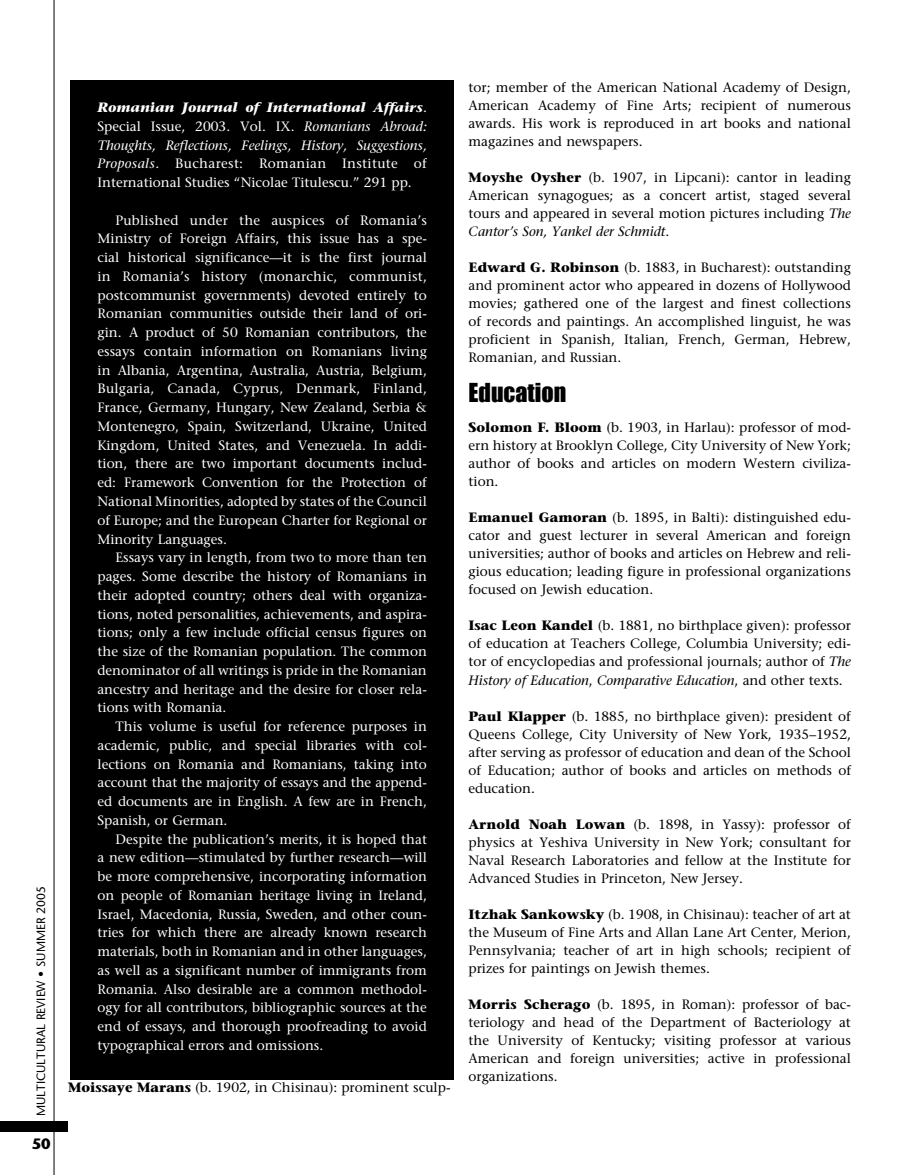
<style>
.page{position:relative;width:905px;height:1175px;background:#fff}
.page>*{position:absolute;margin:0;border:0;box-sizing:border-box;transform-origin:0 0}
.t1{font:24px "Impact";color:#000}
.t2{font:700 15px "Stone Sans";color:#000}
.t3{font:13.5px/18.8px "Stone Serif";color:#fff;text-align:justify}
.t4{font:13.5px/18px "Stone Serif";color:#000;text-align:justify}
.t5{font:12px "Stone Sans";color:#000}
.s1{font-weight:700;font-style:italic}
.s2{font-style:italic}
.s3{font-weight:700}
</style>
<div class="page">
<div style="left:0;top:1121px;width:68px;height:11px;background:#000"></div>
<hr style="left:54px;top:0;width:1px;height:1174px;background:#000">
<div style="left:70px;top:80px;width:383px;height:999px;background:#000"></div>
<p class="t5" style="left:34px;top:1116px;width:232px;rotate:-90deg">MultiCultural Review • Summ er 2005</p>
<p class="t2" style="left:32px;top:1134px;width:20px">50</p>
<p class="t3" style="left:97px;top:98px;width:331px"><span class="s1">Romanian Journal of International Affairs</span>.<br>Special Issue, 2003. Vol. IX. <span class="s2">Romanians Abroad:<br>Thoughts, Reflections, Feelings, History, Suggestions, Proposals</span>. Bucharest: Romanian Institute of International Studies “Nicolae Titulescu.” 291 pp.</p>
<p class="t3" style="left:97px;top:210px;width:331px;text-indent:18px">Published under the auspices of Romania’s Ministry of Foreign Affairs, this issue has a spe&shy;cial historical significance—it is the first journal in Romania’s history (monarchic, communist, postcommunist governments) devoted entirely to Romanian communities outside their land of ori&shy;gin. A product of 50 Romanian contributors, the essays contain information on Romanians living in Albania, Argentina, Australia, Austria, Belgium, Bulgaria, Canada, Cyprus, Denmark, Finland, France, Germany, Hungary, New Zealand, Serbia &amp; Montenegro, Spain, Switzerland, Ukraine, United Kingdom, United States, and Venezuela. In addi&shy;tion, there are two important documents includ&shy;ed: Framework Convention for the Protection of National Minorities, adopted by states of the Council of Europe; and the European Charter for Regional or Minority Languages.</p>
<p class="t3" style="left:97px;top:548px;width:331px;text-indent:18px">Essays vary in length, from two to more than ten pages. Some describe the history of Romanians in their adopted country; others deal with organiza&shy;tions, noted personalities, achievements, and aspira&shy;tions; only a few include official census figures on the size of the Romanian population. The common denominator of all writings is pride in the Romanian ancestry and heritage and the desire for closer rela&shy;tions with Romania.</p>
<p class="t3" style="left:97px;top:717px;width:331px;text-indent:18px">This volume is useful for reference purposes in academic, public, and special libraries with col&shy;lections on Romania and Romanians, taking into account that the majority of essays and the append&shy;ed documents are in English. A few are in French, Spanish, or German.</p>
<p class="t3" style="left:97px;top:829px;width:331px;text-indent:18px">Despite the publication’s merits, it is hoped that a new edition—stimulated by further research—will be more comprehensive, incorporating information on people of Romanian heritage living in Ireland, Israel, Macedonia, Russia, Sweden, and other coun&shy;tries for which there are already known research materials, both in Romanian and in other languages, as well as a significant number of immigrants from Romania. Also desirable are a common methodol&shy;ogy for all contributors, bibliographic sources at the end of essays, and thorough proofreading to avoid typographical errors and omissions.</p>
<p class="t4" style="left:68px;top:1078px;width:384px"><span class="s3">Moissaye Marans</span> (b. 1902, in Chisinau): prominent sculp-</p>
<p class="t4" style="left:468px;top:78px;width:384px">tor; member of the American National Academy of Design, American Academy of Fine Arts; recipient of numerous awards. His work is reproduced in art books and national magazines and newspapers.</p>
<p class="t4" style="left:468px;top:168px;width:384px"><span class="s3">Moyshe Oysher</span> (b. 1907, in Lipcani): cantor in leading American synagogues; as a concert artist, staged several tours and appeared in several motion pictures including <span class="s2">The Cantor’s Son, Yankel der Schmidt</span>.</p>
<p class="t4" style="left:468px;top:258px;width:384px"><span class="s3">Edward G. Robinson</span> (b. 1883, in Bucharest): outstanding and prominent actor who appeared in dozens of Hollywood movies; gathered one of the largest and finest collections of records and paintings. An accomplished linguist, he was proficient in Spanish, Italian, French, German, Hebrew, Romanian, and Russian.</p>
<h1 class="t1" style="left:468px;top:378px;width:99px">Education</h1>
<p class="t4" style="left:468px;top:418px;width:384px"><span class="s3">Solomon F. Bloom</span> (b. 1903, in Harlau): professor of mod&shy;ern history at Brooklyn College, City University of New York; author of books and articles on modern Western civiliza&shy;tion.</p>
<p class="t4" style="left:468px;top:508px;width:384px"><span class="s3">Emanuel Gamoran</span> (b. 1895, in Balti): distinguished edu&shy;cator and guest lecturer in several American and foreign universities; author of books and articles on Hebrew and reli&shy;gious education; leading figure in professional organizations focused on Jewish education.</p>
<p class="t4" style="left:468px;top:616px;width:384px"><span class="s3">Isac Leon Kandel</span> (b. 1881, no birthplace given): professor of education at Teachers College, Columbia University; edi&shy;tor of encyclopedias and professional journals; author of <span class="s2">The History of Education</span>, <span class="s2">Comparative Education</span>, and other texts.</p>
<p class="t4" style="left:468px;top:706px;width:384px"><span class="s3">Paul Klapper</span> (b. 1885, no birthplace given): president of Queens College, City University of New York, 1935–1952, after serving as professor of education and dean of the School of Education; author of books and articles on methods of education.</p>
<p class="t4" style="left:468px;top:814px;width:384px"><span class="s3">Arnold Noah Lowan</span> (b. 1898, in Yassy): professor of physics at Yeshiva University in New York; consultant for Naval Research Laboratories and fellow at the Institute for Advanced Studies in Princeton, New Jersey.</p>
<p class="t4" style="left:468px;top:904px;width:384px"><span class="s3">Itzhak Sankowsky</span> (b. 1908, in Chisinau): teacher of art at the Museum of Fine Arts and Allan Lane Art Center, Merion, Pennsylvania; teacher of art in high schools; recipient of prizes for paintings on Jewish themes.</p>
<p class="t4" style="left:468px;top:994px;width:384px"><span class="s3">Morris Scherago</span> (b. 1895, in Roman): professor of bac&shy;teriology and head of the Department of Bacteriology at the University of Kentucky; visiting professor at various American and foreign universities; active in professional organizations.</p>
</div>
